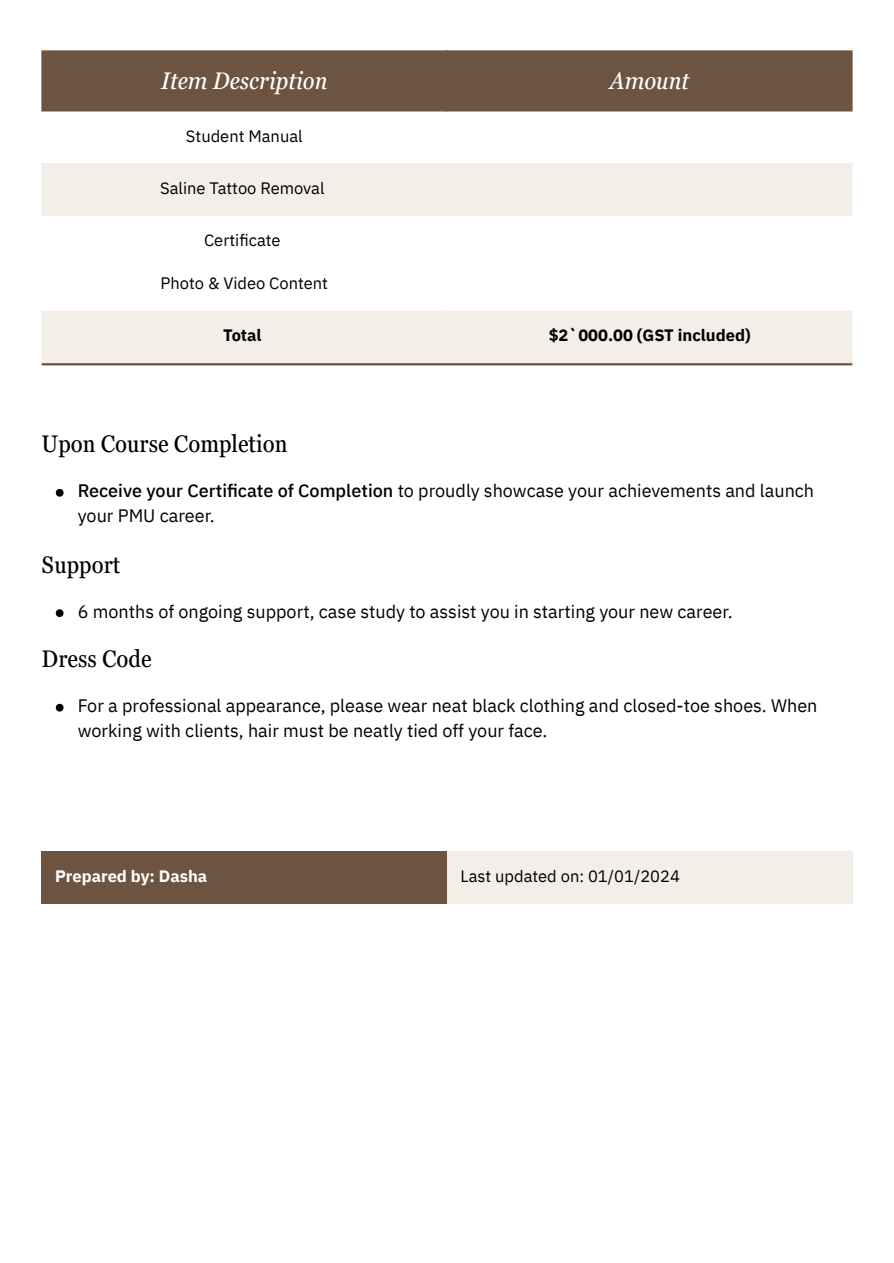
<style>
.page{position:relative;width:894px;height:1263px;background:#fff}
.page>*{position:absolute;margin:0;border:0;box-sizing:border-box;transform-origin:0 0}
.t1{font:condensed 24px "Georgia Pro";color:#000}
.t2{font:italic condensed 24px "Georgia Pro";color:#fff}
.t3{font:18px/24.8px "IBM Plex Sans";color:#000}
.t4{font:16.5px "IBM Plex Sans";color:#000}
.t5{font:700 16.5px "IBM Plex Sans";color:#000}
.t6{font:700 16.5px "IBM Plex Sans";color:#fff}
.s1{font-weight:500}
</style>
<div class="page">
<div style="left:42px;top:51px;width:810px;height:60px;background:#6d5440"></div>
<svg style="left:42px;top:163px;width:810px;height:200px;fill:#f4eee9"></svg>
<hr style="left:42px;top:363px;width:810px;height:2px;background:#6d5440">
<svg style="left:56px;top:489px;width:7px;height:8px"></svg>
<svg style="left:56px;top:609px;width:7px;height:8px"></svg>
<svg style="left:56px;top:704px;width:7px;height:7px"></svg>
<div style="left:42px;top:852px;width:405px;height:52px;background:#6d5440"></div>
<div style="left:446px;top:852px;width:406px;height:52px;background:#f4eee9"></div>
<p class="t2" style="left:161px;top:67px;width:168px">Item Description</p>
<p class="t2" style="left:609px;top:67px;width:81px">Amount</p>
<p class="t4" style="left:186px;top:125px;width:118px">Student Manual</p>
<p class="t4" style="left:160px;top:177px;width:166px">Saline Tattoo Removal</p>
<p class="t4" style="left:204px;top:229px;width:78px">Certifi cate</p>
<p class="t4" style="left:160px;top:272px;width:169px">Photo &amp; Video Content</p>
<p class="t5" style="left:223px;top:324px;width:40px">Total</p>
<p class="t5" style="left:548px;top:324px;width:203px">$2`000.00 (GST included)</p>
<h1 class="t1" style="left:42px;top:430px;width:247px">Upon Course Completion</h1>
<p class="t3" style="left:78px;top:478px;width:737px"><span class="s1">Receive your Certificate of Completion</span> to proudly showcase your achievements and launch your PMU career.</p>
<h1 class="t1" style="left:42px;top:551px;width:80px">Support</h1>
<p class="t3" style="left:78px;top:599px;width:656px">6 months of ongoing support, case study to assist you in starting your new career.</p>
<h1 class="t1" style="left:42px;top:645px;width:111px">Dress Code</h1>
<p class="t3" style="left:78px;top:693px;width:741px">For a professional appearance, please wear neat black clothing and closed-toe shoes. When working with clients, hair must be neatly tied off your face.</p>
<p class="t6" style="left:55px;top:865px;width:154px">Prepared by: Dasha</p>
<p class="t4" style="left:460px;top:865px;width:221px">Last updated on: 01/01/2024</p>
</div>
